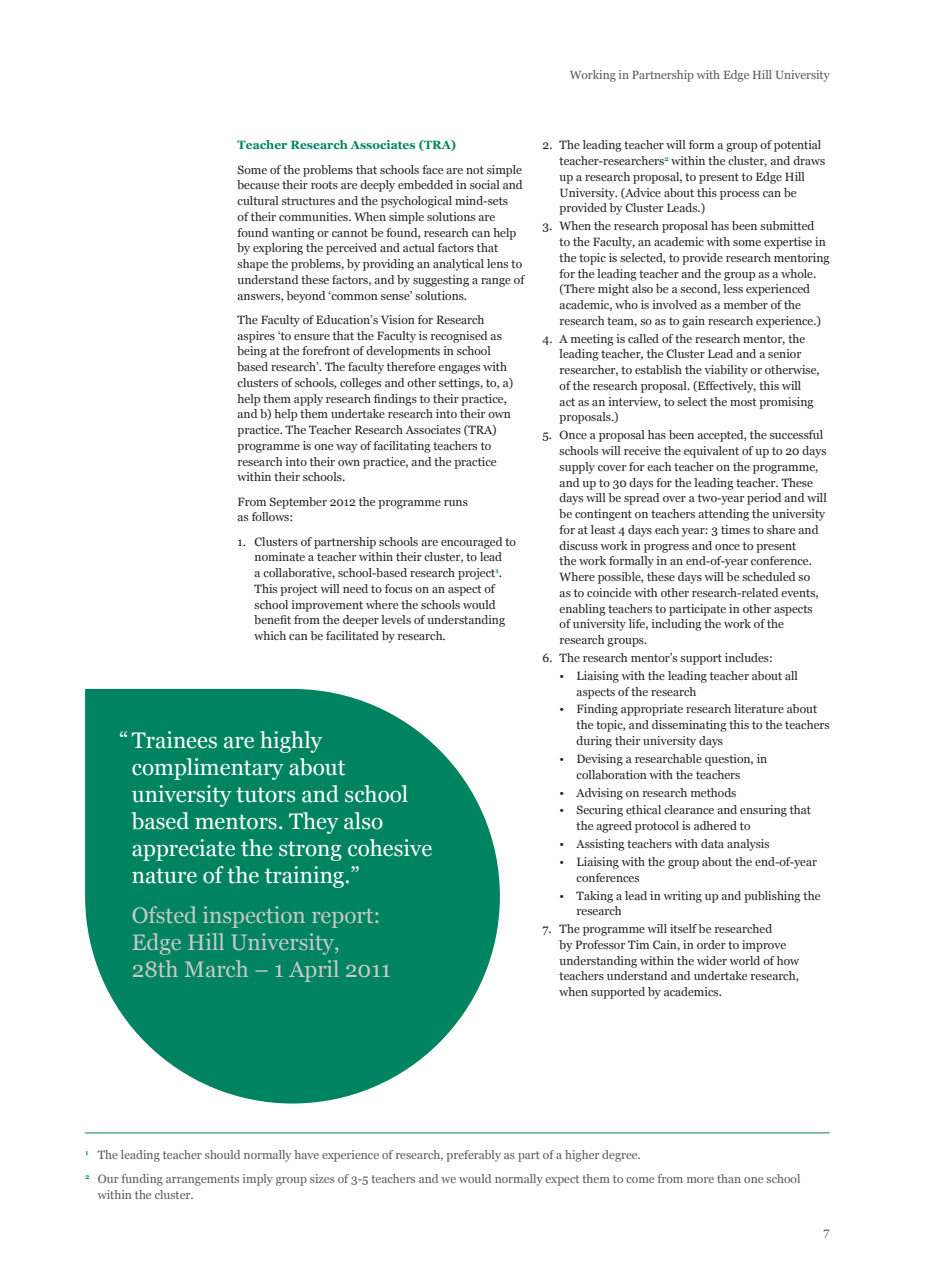
<style>
.page{position:relative;width:936px;height:1263px;background:#fff}
.page>*{position:absolute;margin:0;border:0;box-sizing:border-box;transform-origin:0 0}
.Quote_1{font:22.5px/27px "Georgia";color:#fff}
.Quote_1-2{font:22.5px/27px "Georgia";color:#c7c8ca}
.Bullets{font:12px/15.8px "Georgia";color:#231f20}
.Body{font:12px/15.8px "Georgia";color:#231f20}
.Body-2{font:12px/15.8px "Georgia";color:#57585a}
.Body-3{font:700 12px "Georgia";color:#008361}
</style>
<div class="page">
<hr style="left:85px;top:1132px;width:744px;height:1px;background:#008361">
<svg style="left:85px;top:689px;width:415px;height:414px;fill:#008361"></svg>
<p class="Body-2" style="left:570px;top:67px;width:261px">Working in Partnership with Edge Hill University</p>
<p class="Body-3" style="left:237px;top:138px;width:220px">Teacher Research Associates (TRA)</p>
<p class="Body" style="left:237px;top:162px;width:288px">Some of the problems that schools face are not simple because their roots are deeply embedded in social and cultural structures and the psychological mind-sets<br>of their communities. When simple solutions are found wanting or cannot be found, research can help by exploring the perceived and actual factors that shape the problems, by providing an analytical lens to understand these factors, and by suggesting a range of answers, beyond ‘common sense’ solutions.</p>
<p class="Body" style="left:237px;top:312px;width:277px">The Faculty of Education’s Vision for Research aspires ‘to ensure that the Faculty is recognised as being at the forefront of developments in school based research’. The faculty therefore engages with clusters of schools, colleges and other settings, to, a) help them apply research findings to their practice, and b) help them undertake research into their own practice. The Teacher Research Associates (TRA) programme is one way of facilitating teachers to research into their own practice, and the practice within their schools.</p>
<p class="Body" style="left:237px;top:494px;width:232px">From September 2012 the programme runs as follows:</p>
<p class="Bullets" style="left:254px;top:534px;width:263px;text-indent:-17px">1. Clusters of partnership schools are encouraged to nominate a teacher within their cluster, to lead<br>a collaborative, school-based research project<sup>1</sup>.<br>This project will need to focus on an aspect of school improvement where the schools would benefit from the deeper levels of understanding which can be facilitated by research.</p>
<p class="Quote_1" style="left:132px;top:728px;width:302px;text-indent:-13px">“ Trainees are highly complimentary about university tutors and school based mentors. They also appreciate the strong cohesive nature of the training.”</p>
<p class="Quote_1-2" style="left:132px;top:902px;width:260px">Ofsted inspection report:<br>Edge Hill University,<br>28th March – 1 April 2011</p>
<p class="Bullets" style="left:559px;top:138px;width:267px;text-indent:-17px">2. The leading teacher will form a group of potential teacher-researchers<sup>2</sup> within the cluster, and draws up a research proposal, to present to Edge Hill University. (Advice about this process can be provided by Cluster Leads.)</p>
<p class="Bullets" style="left:559px;top:219px;width:271px;text-indent:-17px">3. When the research proposal has been submitted<br>to the Faculty, an academic with some expertise in the topic is selected, to provide research mentoring for the leading teacher and the group as a whole. (There might also be a second, less experienced academic, who is involved as a member of the research team, so as to gain research experience.)</p>
<p class="Bullets" style="left:559px;top:331px;width:261px;text-indent:-17px">4. A meeting is called of the research mentor, the leading teacher, the Cluster Lead and a senior researcher, to establish the viability or otherwise, of the research proposal. (Effectively, this will act as an interview, to select the most promising proposals.)</p>
<p class="Bullets" style="left:559px;top:428px;width:268px;text-indent:-17px">5. Once a proposal has been accepted, the successful schools will receive the equivalent of up to 20 days supply cover for each teacher on the programme, and up to 30 days for the leading teacher. These days will be spread over a two-year period and will be contingent on teachers attending the university for at least 4 days each year: 3 times to share and discuss work in progress and once to present<br>the work formally in an end-of-year conference.<br>Where possible, these days will be scheduled so<br>as to coincide with other research-related events, enabling teachers to participate in other aspects<br>of university life, including the work of the research groups.</p>
<p class="Bullets" style="left:542px;top:650px;width:232px">6. The research mentor’s support includes:</p>
<p class="Bullets" style="left:576px;top:668px;width:223px;text-indent:-17px">• Liaising with the leading teacher about all aspects of the research</p>
<p class="Bullets" style="left:576px;top:702px;width:254px;text-indent:-17px">• Finding appropriate research literature about the topic, and disseminating this to the teachers during their university days</p>
<p class="Bullets" style="left:576px;top:751px;width:192px;text-indent:-17px">• Devising a researchable question, in collaboration with the teachers</p>
<p class="Bullets" style="left:559px;top:785px;width:178px">• Advising on research methods</p>
<p class="Bullets" style="left:576px;top:803px;width:236px;text-indent:-17px">• Securing ethical clearance and ensuring that the agreed protocol is adhered to</p>
<p class="Bullets" style="left:559px;top:836px;width:211px">• Assisting teachers with data analysis</p>
<p class="Bullets" style="left:576px;top:854px;width:242px;text-indent:-17px">• Liaising with the group about the end-of-year conferences</p>
<p class="Bullets" style="left:576px;top:888px;width:245px;text-indent:-17px">• Taking a lead in writing up and publishing the research</p>
<p class="Bullets" style="left:559px;top:921px;width:241px;text-indent:-17px">7. The programme will itself be researched<br>by Professor Tim Cain, in order to improve understanding within the wider world of how teachers understand and undertake research, when supported by academics.</p>
<p class="Body-2" style="left:85px;top:1147px;width:557px"><sup>1</sup> The leading teacher should normally have experience of research, preferably as part of a higher degree.</p>
<p class="Body-2" style="left:98px;top:1171px;width:704px;text-indent:-13px"><sup>2</sup> Our funding arrangements imply group sizes of 3-5 teachers and we would normally expect them to come from more than one school within the cluster.</p>
<p class="Body-2" style="left:823px;top:1224px;width:8px">7</p>
</div>
